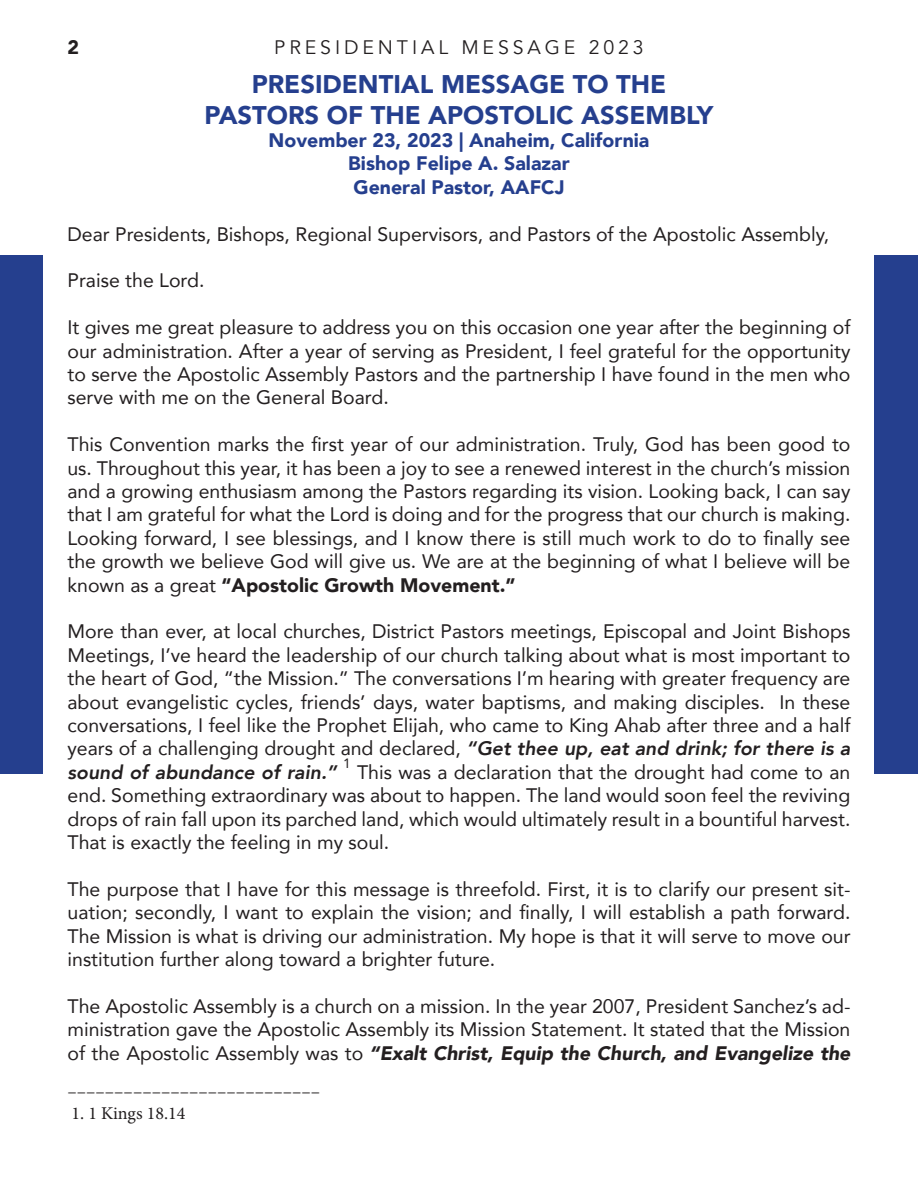
<style>
.page{position:relative;width:918px;height:1188px;background:#fff}
.page>*{position:absolute;margin:0;border:0;box-sizing:border-box;transform-origin:0 0}
.t1{font:900 25.5px/30.6px "Avenir";color:#253f8e;text-align:center}
.t2{font:19.5px/23.4px "Avenir";color:#231f20;text-align:justify}
.t3{font:900 19.5px/23.4px "Avenir";color:#253f8e;text-align:center}
.t4{font:19.5px "Avenir";letter-spacing:.2em;color:#231f20}
.t5{font:900 19.5px "Avenir";color:#231f20}
.t6{font:18px "Minion Pro";color:#231f20}
.t7{font:13.5px "Avenir";color:#231f20}
.s1{font-weight:900}
.s2{font-weight:800;font-style:italic}
.s3{font-weight:900;font-style:italic}
</style>
<div class="page">
<div style="left:875px;top:255px;width:43px;height:518px;background:#253f8e"></div>
<div style="left:0;top:255px;width:43px;height:518px;background:#253f8e"></div>
<p class="t5" style="left:68px;top:31px;width:13px">2</p>
<p class="t4" style="left:274px;top:36px;width:371px">PRESIDENTIAL MESSAGE 2023</p>
<h1 class="t1" style="left:205px;top:68px;width:510px">PRESIDENTIAL MESSAGE TO THE<br>PASTORS OF THE APOSTOLIC ASSEMBLY</h1>
<p class="t3" style="left:269px;top:128px;width:382px">November 23, 2023 | Anaheim, California<br>Bishop Felipe A. Salazar<br>General Pastor, AAFCJ</p>
<p class="t2" style="left:67px;top:222px;width:763px">Dear Presidents, Bishops, Regional Supervisors, and Pastors of the Apostolic Assembly,</p>
<p class="t2" style="left:67px;top:268px;width:138px">Praise the Lord.</p>
<p class="t2" style="left:67px;top:315px;width:785px">It gives me great pleasure to address you on this occasion one year after the beginning of our administration. After a year of serving as President, I feel grateful for the opportunity to serve the Apostolic Assembly Pastors and the partnership I have found in the men who serve with me on the General Board.</p>
<p class="t2" style="left:67px;top:432px;width:785px">This Convention marks the first year of our administration. Truly, God has been good to us. Throughout this year, it has been a joy to see a renewed interest in the church’s mission and a growing enthusiasm among the Pastors regarding its vision. Looking back, I can say that I am grateful for what the Lord is doing and for the progress that our church is making.<br>Looking forward, I see blessings, and I know there is still much work to do to finally see the growth we believe God will give us. We are at the beginning of what I believe will be known as a great <span class="s1">“Apostolic Growth Movement.”</span></p>
<p class="t2" style="left:67px;top:619px;width:785px">More than ever, at local churches, District Pastors meetings, Episcopal and Joint Bishops Meetings, I’ve heard the leadership of our church talking about what is most important to the heart of God, “the Mission.” The conversations I’m hearing with greater frequency are about evangelistic cycles, friends’ days, water baptisms, and making disciples. In these conversations, I feel like the Prophet Elijah, who came to King Ahab after three and a half years of a challenging drought and declared, <span class="s2">“Get thee up, eat and drink; for there is a sound of abundance of rain.”</span></p>
<p class="t7" style="left:343px;top:753px;width:9px">1</p>
<p class="t2" style="left:67px;top:760px;width:785px;text-indent:290px">This was a declaration that the drought had come to an end. Something extraordinary was about to happen. The land would soon feel the reviving drops of rain fall upon its parched land, which would ultimately result in a bountiful harvest.<br>That is exactly the feeling in my soul.</p>
<p class="t2" style="left:67px;top:877px;width:785px">The purpose that I have for this message is threefold. First, it is to clarify our present sit&shy;uation; secondly, I want to explain the vision; and finally, I will establish a path forward.<br>The Mission is what is driving our administration. My hope is that it will serve to move our institution further along toward a brighter future.</p>
<p class="t2" style="left:67px;top:994px;width:785px">The Apostolic Assembly is a church on a mission. In the year 2007, President Sanchez’s ad&shy;ministration gave the Apostolic Assembly its Mission Statement. It stated that the Mission of the Apostolic Assembly was to <span class="s3">“Exalt Christ, Equip the Church, and Evangelize the</span></p>
<p class="t6" style="left:68px;top:1080px;width:254px">–––––––––––––––––––––––––––</p>
<p class="t6" style="left:72px;top:1101px;width:115px">1. 1 Kings 18.14</p>
</div>
